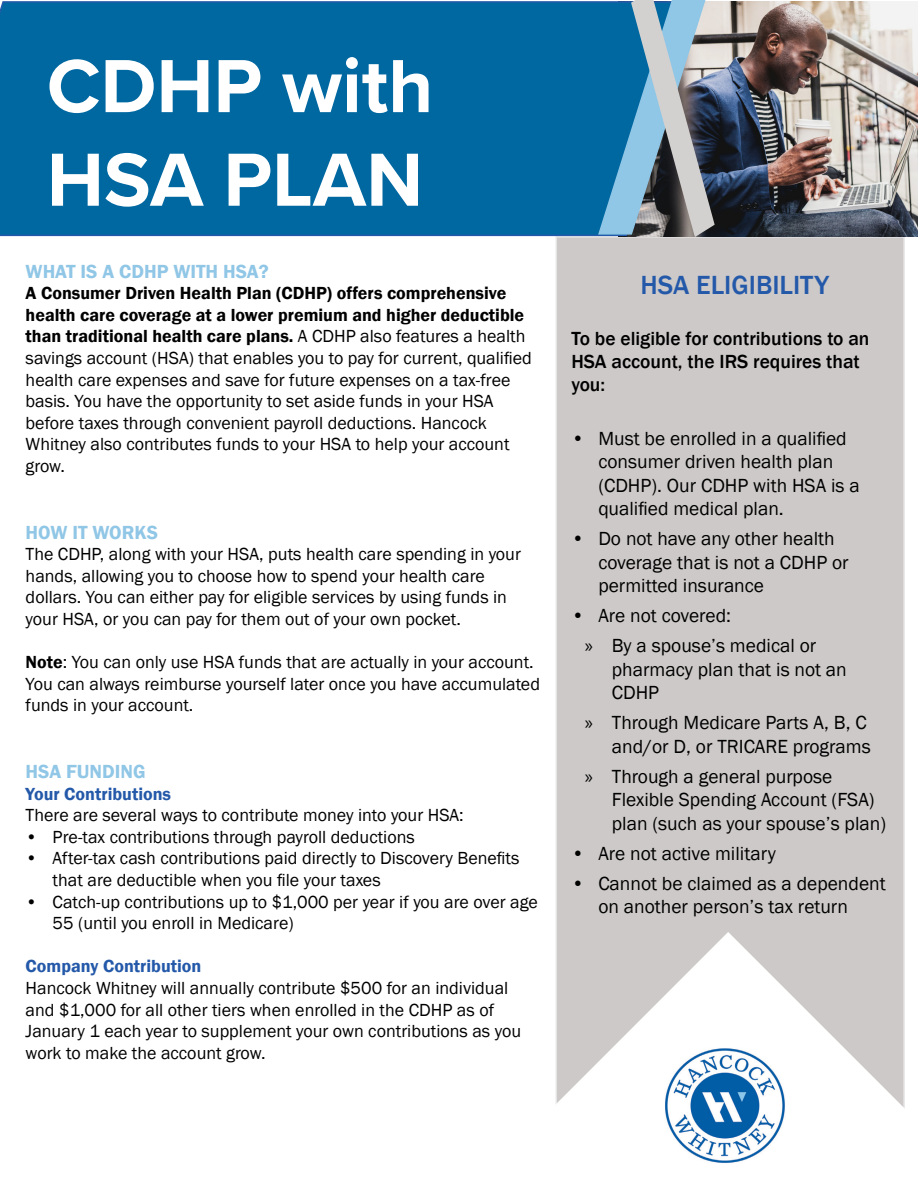
<style>
.page{position:relative;width:918px;height:1188px;background:#fff}
.page>*{position:absolute;margin:0;border:0;box-sizing:border-box;transform-origin:0 0}
.t1{font:700 78px/93.6px "Proxima Nova";color:#fff}
.t2{font:500 27px "Franklin Gothic";color:#2459a9}
.t3{font:19.5px/23.4px "Franklin Gothic";color:#000}
.t4{font:500 19.5px/23.4px "Franklin Gothic";color:#000}
.t5{font:600 19.5px "Franklin Gothic";color:#90c6e6}
.t6{font:18px/21.6px "Franklin Gothic";color:#000}
.t7{font:600 18px "Franklin Gothic";color:#2459a9}
.s1{font-weight:600}
.s2{font-family:"Myriad Pro"}
</style>
<div class="page">
<div style="left:556px;top:236px;width:349px;height:877px;background:#cdc9c8;border:2px solid #e6e6e6"></div>
<svg style="left:555px;top:931px;width:350px;height:182px"></svg>
<img style="left:721px;top:1px;width:197px;height:235px">
<div style="left:0;top:1px;width:597px;height:236px;background:#0068a1"></div>
<svg style="left:597px;top:0;width:124px;height:237px;background:#658ca4"></svg>
<img style="left:658px;top:1041px;width:140px;height:122px">
<p class="t1" style="left:47px;top:38px;width:388px">CDHP with<br>HSA PLAN</p>
<p class="t5" style="left:26px;top:259px;width:245px">WHAT IS A CDHP WITH HSA?</p>
<p class="t6" style="left:26px;top:283px;width:508px"><span class="s1">A Consumer Driven Health Plan (CDHP) offers comprehensive health care coverage at a lower premium and higher deductible than traditional health care plans.</span> A CDHP also features a health savings account (HSA) that enables you to pay for current, qualified health care expenses and save for future expenses on a tax-free basis. You have the opportunity to set aside funds in your HSA before taxes through convenient payroll deductions. Hancock Whitney also contributes funds to your HSA to help your account grow.</p>
<p class="t5" style="left:26px;top:520px;width:134px">HOW IT WORKS</p>
<p class="t6" style="left:26px;top:544px;width:497px">The CDHP, along with your HSA, puts health care spending in your hands, allowing you to choose how to spend your health care dollars. You can either pay for eligible services by using funds in your HSA, or you can pay for them out of your own pocket.</p>
<p class="t6" style="left:26px;top:652px;width:516px"><span class="s1">Note</span>: You can only use HSA funds that are actually in your account.<br>You can always reimburse yourself later once you have accumulated funds in your account.</p>
<p class="t5" style="left:26px;top:759px;width:121px">HSA FUNDING</p>
<p class="t7" style="left:26px;top:782px;width:147px">Your Contributions</p>
<p class="t6" style="left:26px;top:805px;width:440px">There are several ways to contribute money into your HSA:</p>
<p class="t6" style="left:26px;top:826px;width:391px">• Pre-tax contributions through payroll deductions</p>
<p class="t6" style="left:53px;top:848px;width:468px;text-indent:-27px">• After-tax cash contributions paid directly to Discovery Benefits that are deductible when you file your taxes</p>
<p class="t6" style="left:53px;top:891px;width:487px;text-indent:-27px">• Catch-up contributions up to $1,000 per year if you are over age<br>55 (until you enroll in Medicare)</p>
<p class="t7" style="left:26px;top:955px;width:177px">Company Contribution</p>
<p class="t6" style="left:26px;top:978px;width:497px">Hancock Whitney will annually contribute $500 for an individual and $1,000 for all other tiers when enrolled in the CDHP as of January 1 each year to supplement your own contributions as you work to make the account grow.</p>
<p class="t2" style="left:641px;top:269px;width:190px">HSA ELIGIBILITY</p>
<p class="t4" style="left:571px;top:327px;width:300px">To be eligible for contributions to an<br>HSA account, the IRS requires that you:</p>
<p class="t3" style="left:598px;top:427px;width:263px;text-indent:-27px">• Must be enrolled in a qualified consumer driven health plan (CDHP). Our CDHP with HSA is a qualified medical plan.</p>
<p class="t3" style="left:598px;top:528px;width:252px;text-indent:-27px">• Do not have any other health coverage that is not a CDHP or permitted insurance</p>
<p class="t3" style="left:571px;top:604px;width:161px">• Are not covered:</p>
<p class="t3" style="left:612px;top:635px;width:237px;text-indent:-27px"><span class="s2">»</span> By a spouse’s medical or pharmacy plan that is not an<br>CDHP</p>
<p class="t3" style="left:585px;top:712px;width:287px;text-align:right"><span class="s2">»</span> Through Medicare Parts A, B, C and/or D, or TRICARE programs</p>
<p class="t3" style="left:612px;top:765px;width:276px;text-indent:-27px"><span class="s2">»</span> Through a general purpose<br>Flexible Spending Account (FSA) plan (such as your spouse’s plan)</p>
<p class="t3" style="left:571px;top:842px;width:206px">• Are not active military</p>
<p class="t3" style="left:571px;top:872px;width:316px;text-align:center">• Cannot be claimed as a dependent on another person’s tax return</p>
</div>
